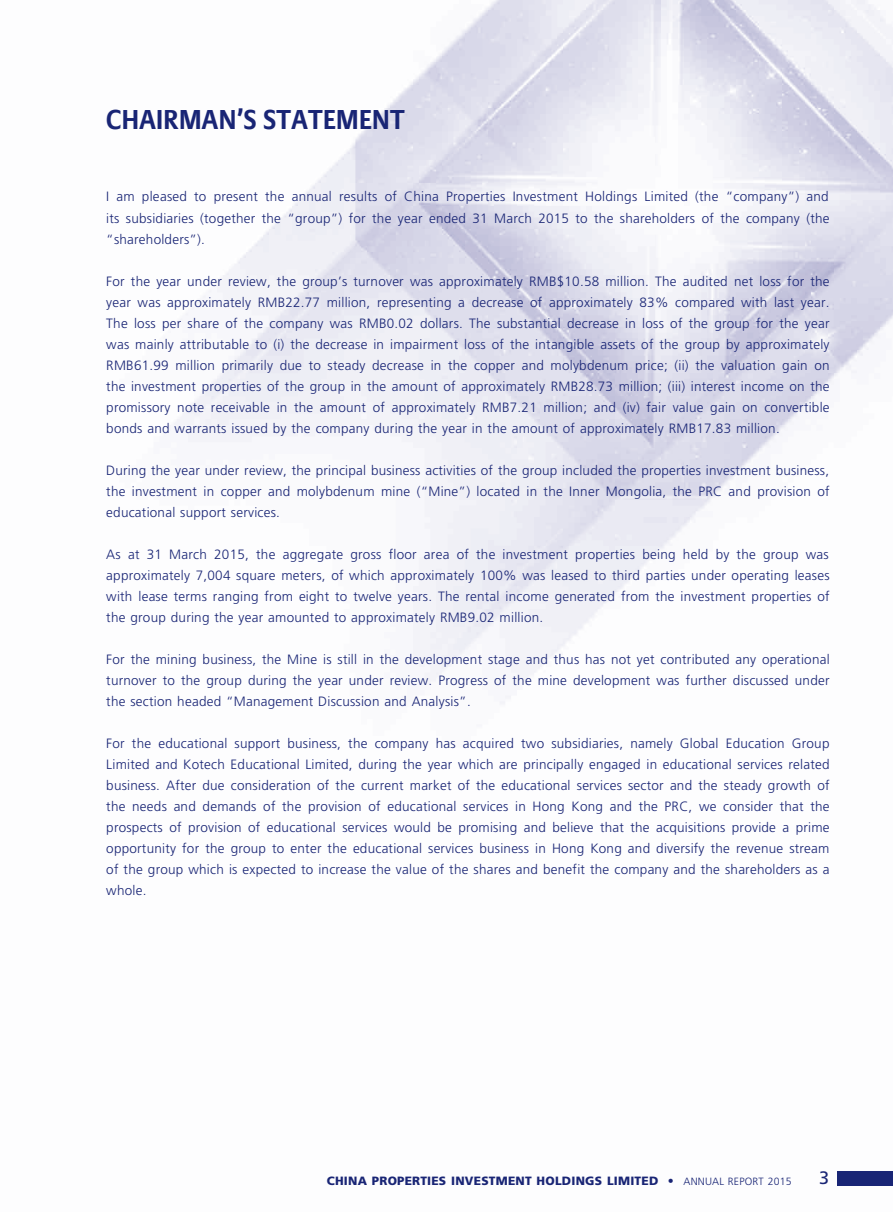
<style>
.page{position:relative;width:893px;height:1212px;background:#fff}
.page>*{position:absolute;margin:0;border:0;box-sizing:border-box;transform-origin:0 0}
.t1{font:700 27px "Allianz Sans";letter-spacing:.01em;color:#192575}
.t2{font:18px "Frutiger LT Std";color:#192575}
.t3{font:300 13.5px/21px "Frutiger LT Std";letter-spacing:.015em;color:#192575;text-align:justify}
.t4{font:900 12px "Frutiger LT Std";letter-spacing:.02em;color:#192575}
.s1{font-weight:300;font-size:10.5px}
</style>
<div class="page">
<img style="left:174px;top:0;width:719px;height:1186px">
<div style="left:837px;top:1171px;width:56px;height:14px;background:#192575"></div>
<h1 class="t1" style="left:106px;top:102px;width:300px">CHAIRMAN’S STATEMENT</h1>
<p class="t3" style="left:106px;top:187px;width:725px">I am pleased to present the annual results of China Properties Investment Holdings Limited (the “company”) and its subsidiaries (together the “group”) for the year ended 31 March 2015 to the shareholders of the company (the “shareholders”).</p>
<p class="t3" style="left:106px;top:271px;width:725px">For the year under review, the group’s turnover was approximately RMB$10.58 million. The audited net loss for the year was approximately RMB22.77 million, representing a decrease of approximately 83% compared with last year.<br>The loss per share of the company was RMB0.02 dollars. The substantial decrease in loss of the group for the year was mainly attributable to (i) the decrease in impairment loss of the intangible assets of the group by approximately RMB61.99 million primarily due to steady decrease in the copper and molybdenum price; (ii) the valuation gain on the investment properties of the group in the amount of approximately RMB28.73 million; (iii) interest income on the promissory note receivable in the amount of approximately RMB7.21 million; and (iv) fair value gain on convertible bonds and warrants issued by the company during the year in the amount of approximately RMB17.83 million.</p>
<p class="t3" style="left:106px;top:460px;width:725px">During the year under review, the principal business activities of the group included the properties investment business, the investment in copper and molybdenum mine (“Mine”) located in the Inner Mongolia, the PRC and provision of educational support services.</p>
<p class="t3" style="left:106px;top:544px;width:725px">As at 31 March 2015, the aggregate gross floor area of the investment properties being held by the group was approximately 7,004 square meters, of which approximately 100% was leased to third parties under operating leases with lease terms ranging from eight to twelve years. The rental income generated from the investment properties of the group during the year amounted to approximately RMB9.02 million.</p>
<p class="t3" style="left:106px;top:649px;width:725px">For the mining business, the Mine is still in the development stage and thus has not yet contributed any operational turnover to the group during the year under review. Progress of the mine development was further discussed under the section headed “Management Discussion and Analysis”.</p>
<p class="t3" style="left:106px;top:733px;width:725px">For the educational support business, the company has acquired two subsidiaries, namely Global Education Group Limited and Kotech Educational Limited, during the year which are principally engaged in educational services related business. After due consideration of the current market of the educational services sector and the steady growth of the needs and demands of the provision of educational services in Hong Kong and the PRC, we consider that the prospects of provision of educational services would be promising and believe that the acquisitions provide a prime opportunity for the group to enter the educational services business in Hong Kong and diversify the revenue stream of the group which is expected to increase the value of the shares and benefit the company and the shareholders as a whole.</p>
<p class="t4" style="left:327px;top:1173px;width:466px">CHINA PROPERTIES INVESTMENT HOLDINGS LIMITED • <span class="s1">ANNUAL REPORT 2015</span></p>
<p class="t2" style="left:819px;top:1167px;width:12px">3</p>
</div>
